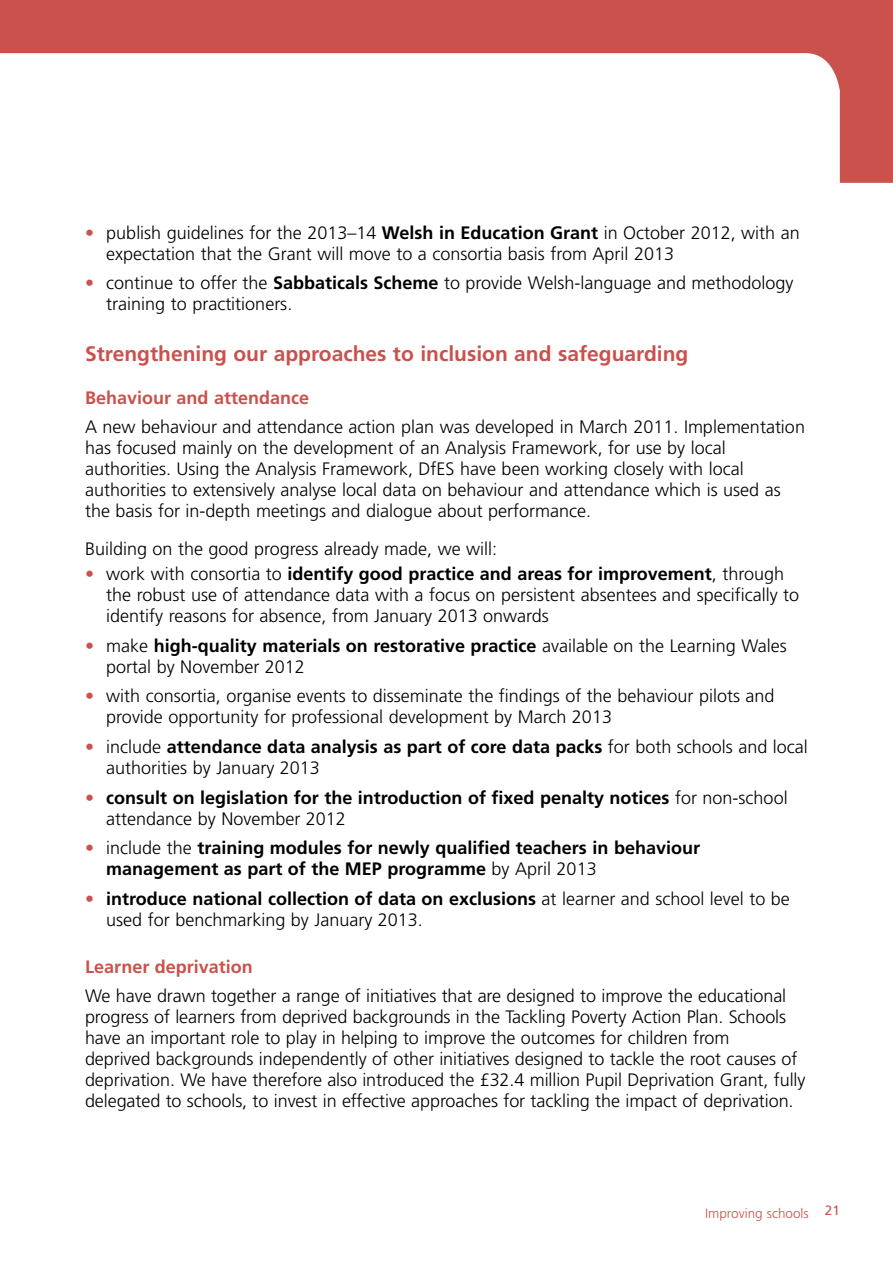
<style>
.page{position:relative;width:893px;height:1263px;background:#fff}
.page>*{position:absolute;margin:0;border:0;box-sizing:border-box;transform-origin:0 0}
._2__sub_head_bold_14{font:700 21px "Frutiger LT Std";color:#ca514c}
._09__Body_text_12pt{font:300 18px/21px "Frutiger";letter-spacing:-.005em;color:#000}
._19__Bullets_5mm_ind{font:300 18px/21px "Frutiger";color:#000}
._19__Bullets_5mm_ind-2{font:700 18px/21px "Frutiger";color:#000}
._5__sub_head_bold_12{font:700 18px "Frutiger LT Std";color:#ca514c}
._23__Folio_12pt{font:300 13.5px "Frutiger LT Std";color:#ca514c}
.s1{color:#ca514c}
.s2{font-weight:700}
.s3{font-weight:300;color:#ca514c}
.s4{font-weight:300}
</style>
<div class="page">
<svg style="left:0;top:0;width:893px;height:183px"></svg>
<p class="_19__Bullets_5mm_ind" style="left:106px;top:222px;width:695px;text-indent:-21px"><span class="s1">•</span> publish guidelines for the 2013–14 <span class="s2">Welsh in Education Grant</span> in October 2012, with an expectation that the Grant will move to a consortia basis from April 2013</p>
<p class="_19__Bullets_5mm_ind" style="left:106px;top:273px;width:689px;text-indent:-21px"><span class="s1">•</span> continue to offer the <span class="s2">Sabbaticals Scheme</span> to provide Welsh‑language and methodology training to practitioners.</p>
<p class="_2__sub_head_bold_14" style="left:85px;top:341px;width:605px">Strengthening our approaches to inclusion and safeguarding</p>
<p class="_5__sub_head_bold_12" style="left:85px;top:387px;width:226px">Behaviour and attendance</p>
<p class="_09__Body_text_12pt" style="left:85px;top:417px;width:721px">A new behaviour and attendance action plan was developed in March 2011. Implementation has focused mainly on the development of an Analysis Framework, for use by local authorities. Using the Analysis Framework, DfES have been working closely with local authorities to extensively analyse local data on behaviour and attendance which is used as the basis for in-depth meetings and dialogue about performance.</p>
<p class="_09__Body_text_12pt" style="left:85px;top:539px;width:414px">Building on the good progress already made, we will:</p>
<p class="_19__Bullets_5mm_ind" style="left:106px;top:564px;width:694px;text-indent:-21px"><span class="s1">•</span> work with consortia to <span class="s2">identify good practice and areas for improvement</span>, through the robust use of attendance data with a focus on persistent absentees and specifically to identify reasons for absence, from January 2013 onwards</p>
<p class="_19__Bullets_5mm_ind" style="left:106px;top:635px;width:682px;text-indent:-21px"><span class="s1">•</span> make <span class="s2">high-quality materials on restorative practice</span> available on the Learning Wales portal by November 2012</p>
<p class="_19__Bullets_5mm_ind" style="left:106px;top:686px;width:670px;text-indent:-21px"><span class="s1">•</span> with consortia, organise events to disseminate the findings of the behaviour pilots and provide opportunity for professional development by March 2013</p>
<p class="_19__Bullets_5mm_ind" style="left:106px;top:736px;width:703px;text-indent:-21px"><span class="s1">•</span> include <span class="s2">attendance data analysis as part of core data packs</span> for both schools and local authorities by January 2013</p>
<p class="_19__Bullets_5mm_ind-2" style="left:106px;top:787px;width:683px;text-indent:-21px"><span class="s3">•</span> consult on legislation for the introduction of fixed penalty notices <span class="s4">for non-school attendance by November 2012</span></p>
<p class="_19__Bullets_5mm_ind-2" style="left:106px;top:837px;width:595px;text-indent:-21px"><span class="s3">•</span> <span class="s4">include the</span> training modules for newly qualified teachers in behaviour management as part of the MEP programme <span class="s4">by April 2013</span></p>
<p class="_19__Bullets_5mm_ind" style="left:106px;top:888px;width:685px;text-indent:-21px"><span class="s1">•</span> <span class="s2">introduce national collection of data on exclusions</span> at learner and school level to be used for benchmarking by January 2013.</p>
<p class="_5__sub_head_bold_12" style="left:85px;top:956px;width:169px">Learner deprivation</p>
<p class="_09__Body_text_12pt" style="left:85px;top:986px;width:722px">We have drawn together a range of initiatives that are designed to improve the educational progress of learners from deprived backgrounds in the Tackling Poverty Action Plan. Schools have an important role to play in helping to improve the outcomes for children from<br>deprived backgrounds independently of other initiatives designed to tackle the root causes of deprivation. We have therefore also introduced the £32.4 million Pupil Deprivation Grant, fully delegated to schools, to invest in effective approaches for tackling the impact of deprivation.</p>
<p class="_23__Folio_12pt" style="left:705px;top:1205px;width:136px">Improving schools <sup>21</sup></p>
</div>
